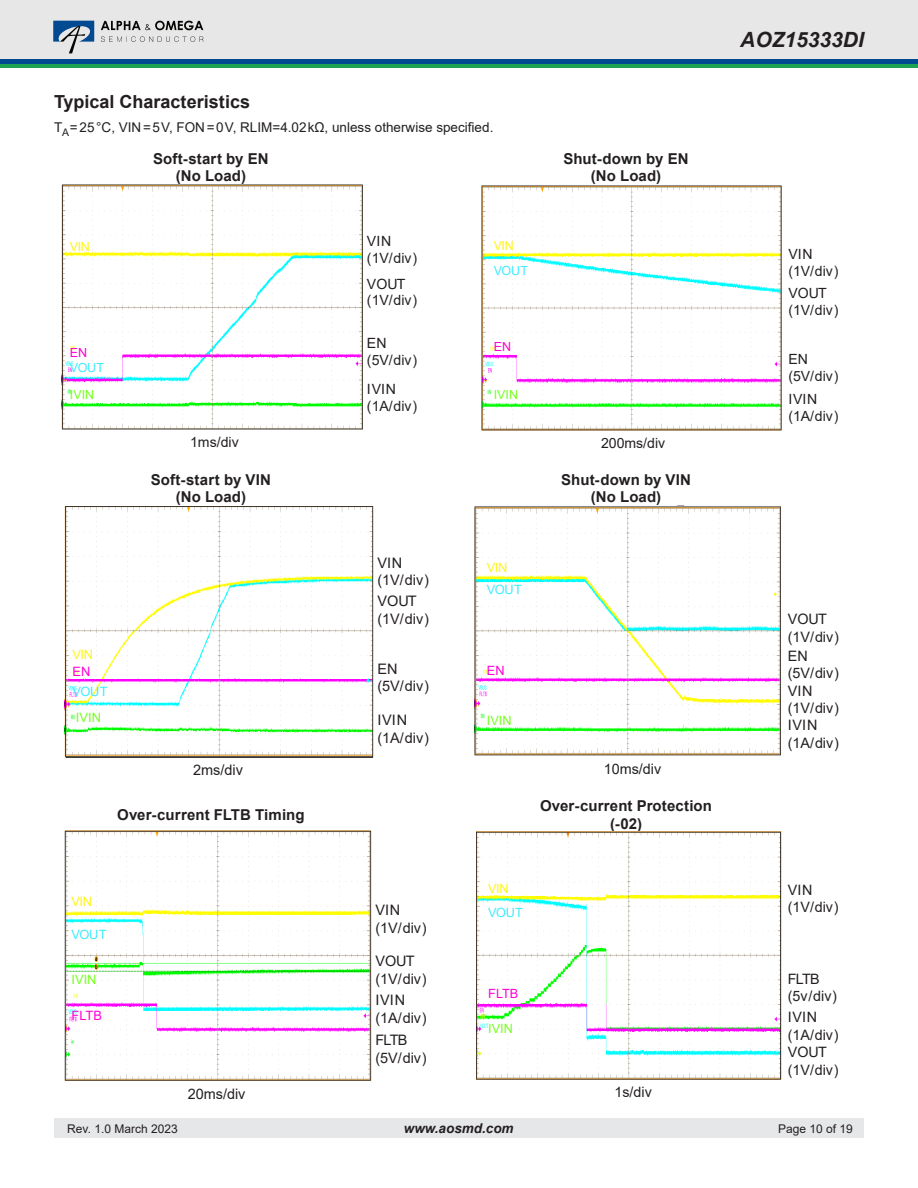
<style>
.page{position:relative;width:918px;height:1188px;background:#fff}
.page>*{position:absolute;margin:0;border:0;box-sizing:border-box;transform-origin:0 0}
.t1{font:italic 700 21px "Arial";color:#231f20}
.Heading{font:700 18px "Arial";color:#231f20}
.Scope_Title{font:700 15px "Arial";letter-spacing:.005em;color:#231f20}
.t2{font:14.55px/17.4px "Arial";color:#231f20}
.t3{font:14.4px/17.2px "Arial";color:#231f20}
.t4{font:14.4px/17.2px "Arial";letter-spacing:-.03em;color:#231f20}
.t5{font:14.25px/17.1px "Arial";color:#231f20}
.t6{font:14.25px/17.1px "Arial";letter-spacing:-.03em;color:#231f20}
.t7{font:14.1px/17px "Arial";color:#231f20}
.EC_Table_Body_text{font:13.5px "Arial";color:#231f20}
.t8{font:italic 700 13.5px "Arial";color:#231f20}
.t9{font:12.9px/25.8px "Arial";color:#3fecff}
.t10{font:12.9px/16.8px "Arial";letter-spacing:-.03em;color:#fff515}
.t11{font:12.9px "Arial";color:#ff00d7}
.t12{font:12.9px "Arial";color:#77ff1f}
.t13{font:12.75px/23.4px "Arial";letter-spacing:-.03em;color:#3fecff}
.t14{font:12.75px "Arial";color:#77ff1f}
.t15{font:12.75px "Arial";color:#ff00d7}
.t16{font:12.6px "Arial";color:#3fecff}
.t17{font:12.6px "Arial";color:#77ff1f}
.t18{font:12.6px "Arial";color:#fff515}
.t19{font:12.6px "Arial";color:#ff00d7}
.t20{font:12.45px/25px "Arial";letter-spacing:-.03em;color:#3fecff}
.t21{font:12.45px "Arial";color:#77ff1f}
.t22{font:12.45px "Arial";color:#ff00d7}
.t23{font:12px "Arial";color:#231f20}
.s1{color:#fff515}
.s2{color:#ff00d7}
.s3{color:#77ff1f}
</style>
<div class="page">
<div style="left:54px;top:1119px;width:810px;height:19px;background:#e6e7e9"></div>
<div style="left:0;top:0;width:918px;height:61px;background:#e7e7e7"></div>
<svg style="left:101px;top:21px;width:102px;height:9px"></svg>
<svg style="left:53px;top:21px;width:41px;height:32px"></svg>
<svg style="left:101px;top:36px;width:102px;height:6px"></svg>
<div style="left:0;top:59px;width:918px;height:5px;background:#014990"></div>
<hr style="left:0;top:64px;width:918px;height:4px;background:#1da252">
<svg style="left:62px;top:185px;width:301px;height:244px"></svg>
<svg style="left:476px;top:832px;width:305px;height:248px"></svg>
<svg style="left:482px;top:186px;width:300px;height:244px"></svg>
<svg style="left:65px;top:506px;width:308px;height:251px"></svg>
<svg style="left:475px;top:506px;width:306px;height:249px"></svg>
<svg style="left:65px;top:831px;width:306px;height:250px"></svg>
<p class="Heading" style="left:54px;top:89px;width:198px">Typical Characteristics</p>
<p class="EC_Table_Body_text" style="left:54px;top:118px;width:441px">T<sub>A</sub>=25°C, VIN=5 V, FON=0 V, RLIM=4.02 kΩ, unless otherwise specified.</p>
<p class="Scope_Title" style="left:153px;top:148px;width:117px">Soft-start by EN</p>
<p class="Scope_Title" style="left:176px;top:165px;width:72px">(No Load)</p>
<p class="t18" style="left:70px;top:237px;width:22px">VIN</p>
<p class="t19" style="left:70px;top:344px;width:19px">EN</p>
<p class="t17" style="left:70px;top:386px;width:26px">IVIN</p>
<p class="t16" style="left:70px;top:359px;width:36px">VOUT</p>
<p class="t7" style="left:190px;top:433px;width:50px">1ms/div</p>
<p class="Scope_Title" style="left:151px;top:469px;width:122px">Soft-start by VIN</p>
<p class="Scope_Title" style="left:176px;top:486px;width:72px">(No Load)</p>
<p class="t7" style="left:367px;top:233px;width:52px">VIN (1V/div)</p>
<p class="t7" style="left:367px;top:275px;width:52px">VOUT (1V/div)</p>
<p class="t7" style="left:367px;top:335px;width:52px">EN (5V/div)</p>
<p class="t7" style="left:367px;top:380px;width:52px">IVIN (1A/div)</p>
<p class="t20" style="left:494px;top:233px;width:36px"><span class="s1">VIN<br></span>VOUT</p>
<p class="t22" style="left:494px;top:338px;width:19px">EN</p>
<p class="t21" style="left:494px;top:386px;width:26px">IVIN</p>
<p class="Scope_Title" style="left:563px;top:148px;width:127px">Shut-down by EN</p>
<p class="Scope_Title" style="left:591px;top:165px;width:72px">(No Load)</p>
<p class="t7" style="left:601px;top:434px;width:66px">200ms/div</p>
<p class="Scope_Title" style="left:561px;top:469px;width:131px">Shut-down by VIN</p>
<p class="Scope_Title" style="left:591px;top:486px;width:72px">(No Load)</p>
<p class="t1" style="left:740px;top:25px;width:125px">AOZ15333DI</p>
<p class="t7" style="left:788px;top:245px;width:52px">VIN (1V/div)</p>
<p class="t7" style="left:788px;top:285px;width:52px">VOUT (1V/div)</p>
<p class="t7" style="left:788px;top:350px;width:52px">EN (5V/div)</p>
<p class="t7" style="left:788px;top:391px;width:52px">IVIN (1A/div)</p>
<p class="t2" style="left:377px;top:554px;width:53px">VIN (1V/div)</p>
<p class="t2" style="left:377px;top:592px;width:53px">VOUT (1V/div)</p>
<p class="t2" style="left:377px;top:660px;width:53px">EN (5V/div)</p>
<p class="t2" style="left:377px;top:712px;width:53px">IVIN (1A/div)</p>
<p class="t13" style="left:487px;top:557px;width:36px;line-height:21.3px"><span class="s1">VIN<br></span>VOUT</p>
<p class="t3" style="left:788px;top:611px;width:53px">VOUT (1V/div)</p>
<p class="t3" style="left:788px;top:647px;width:53px">EN (5V/div)</p>
<p class="t3" style="left:788px;top:717px;width:53px">IVIN (1A/div)</p>
<p class="t10" style="left:72px;top:646px;width:22px">VIN<br><span class="s2">EN</span></p>
<p class="t9" style="left:72px;top:679px;width:37px">VOUT<br><span class="s3">IVIN</span></p>
<p class="t3" style="left:788px;top:682px;width:53px">VIN (1V/div)</p>
<p class="t15" style="left:487px;top:662px;width:19px">EN</p>
<p class="t14" style="left:487px;top:712px;width:26px">IVIN</p>
<p class="t2" style="left:193px;top:761px;width:51px">2ms/div</p>
<p class="Scope_Title" style="left:117px;top:804px;width:189px">Over-current FLTB Timing</p>
<p class="t10" style="left:72px;top:893px;width:22px">VIN</p>
<p class="t9" style="left:72px;top:922px;width:37px">VOUT</p>
<p class="t12" style="left:72px;top:971px;width:26px">IVIN</p>
<p class="t11" style="left:72px;top:1006px;width:32px">FLTB</p>
<p class="t3" style="left:188px;top:1085px;width:59px">20ms/div</p>
<p class="t3" style="left:375px;top:902px;width:53px">VIN (1V/div)</p>
<p class="t3" style="left:375px;top:953px;width:53px">VOUT (1V/div)</p>
<p class="t3" style="left:375px;top:992px;width:53px">IVIN (1A/div)</p>
<p class="t4" style="left:375px;top:1032px;width:53px">FLTB (5V/div)</p>
<p class="t3" style="left:604px;top:760px;width:59px">10ms/div</p>
<p class="Scope_Title" style="left:540px;top:795px;width:174px">Over-current Protection</p>
<p class="Scope_Title" style="left:610px;top:813px;width:33px">(-02)</p>
<p class="t13" style="left:488px;top:877px;width:36px"><span class="s1">VIN<br></span>VOUT</p>
<p class="t15" style="left:488px;top:985px;width:32px">FLTB</p>
<p class="t14" style="left:488px;top:1019px;width:26px">IVIN</p>
<p class="t5" style="left:614px;top:1083px;width:39px">1s/div</p>
<p class="t5" style="left:788px;top:881px;width:52px">VIN (1V/div)</p>
<p class="t6" style="left:788px;top:971px;width:51px">FLTB (5v/div)</p>
<p class="t5" style="left:788px;top:1009px;width:52px">IVIN (1A/div)</p>
<p class="t5" style="left:788px;top:1044px;width:52px">VOUT (1V/div)</p>
<p class="t23" style="left:67px;top:1121px;width:112px">Rev. 1.0 March 2023</p>
<p class="t8" style="left:404px;top:1120px;width:111px">www.aosmd.com</p>
<p class="t23" style="left:778px;top:1121px;width:76px">Page 10 of 19</p>
</div>
